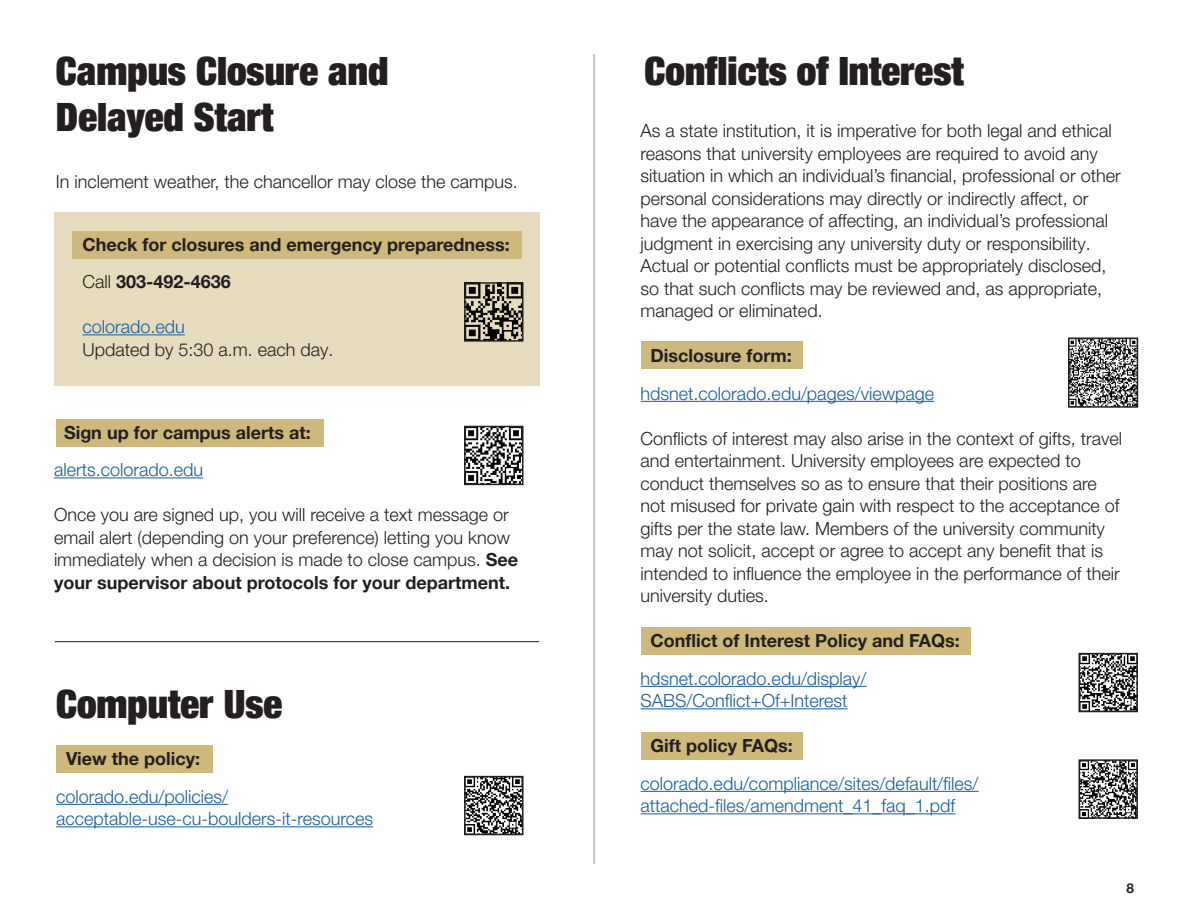
<style>
.page{position:relative;width:1188px;height:918px;background:#fff}
.page>*{position:absolute;margin:0;border:0;box-sizing:border-box;transform-origin:0 0}
.t1{font:900 condensed 39px/46.8px "Helvetica Neue LT Pro";color:#231f20}
.t2{font:300 18px/22.5px "Helvetica Neue LT Pro";color:#231f20}
.t3{font:300 18px/22.5px "Helvetica Neue LT Pro";color:#175d9e}
.t4{font:700 18px/37.5px "Helvetica Neue LT Pro";color:#231f20}
.t5{font:700 13.5px "Helvetica Neue LT Pro";color:#231f20}
.s1{font-weight:300}
.s2{font-weight:700}
</style>
<div class="page">
<hr style="left:594px;top:54px;width:1px;height:810px;background:#231f20">
<div style="left:54px;top:212px;width:486px;height:173px;background:#e7dbbd"></div>
<div style="left:72px;top:231px;width:450px;height:27px;background:#cfb87b"></div>
<div style="left:56px;top:420px;width:268px;height:27px;background:#cfb87b"></div>
<div style="left:56px;top:746px;width:157px;height:27px;background:#cfb87b"></div>
<div style="left:641px;top:341px;width:161px;height:27px;background:#cfb87b"></div>
<div style="left:641px;top:628px;width:329px;height:27px;background:#cfb87b"></div>
<div style="left:641px;top:732px;width:161px;height:27px;background:#cfb87b"></div>
<hr style="left:56px;top:804px;width:172px;height:1px;background:#175d9e">
<hr style="left:56px;top:826px;width:317px;height:1px;background:#175d9e">
<hr style="left:641px;top:401px;width:293px;height:1px;background:#175d9e">
<hr style="left:641px;top:686px;width:226px;height:1px;background:#175d9e">
<hr style="left:641px;top:708px;width:207px;height:1px;background:#175d9e">
<hr style="left:641px;top:791px;width:338px;height:1px;background:#175d9e">
<hr style="left:641px;top:813px;width:314px;height:1px;background:#175d9e">
<hr style="left:54px;top:477px;width:149px;height:1px;background:#175d9e">
<hr style="left:55px;top:641px;width:484px;height:1px;background:#231f20">
<hr style="left:82px;top:334px;width:103px;height:1px;background:#175d9e">
<img style="left:467px;top:429px;width:54px;height:53px">
<div style="left:464px;top:426px;width:60px;height:59px;border:2px solid #231f20"></div>
<img style="left:467px;top:779px;width:54px;height:53px">
<div style="left:464px;top:776px;width:60px;height:59px;border:2px solid #231f20"></div>
<img style="left:467px;top:285px;width:54px;height:54px">
<div style="left:464px;top:282px;width:60px;height:60px;border:2px solid #231f20"></div>
<img style="left:1071px;top:341px;width:64px;height:64px">
<div style="left:1068px;top:338px;width:70px;height:70px;border:2px solid #231f20"></div>
<img style="left:1081px;top:656px;width:54px;height:53px">
<div style="left:1078px;top:653px;width:60px;height:59px;border:2px solid #231f20"></div>
<img style="left:1081px;top:762px;width:54px;height:54px">
<div style="left:1078px;top:759px;width:60px;height:60px;border:2px solid #231f20"></div>
<h1 class="t1" style="left:56px;top:46px;width:334px">Campus Closure and<br>Delayed Start</h1>
<p class="t2" style="left:56px;top:170px;width:463px">In inclement weather, the chancellor may close the campus.</p>
<p class="t4" style="left:82px;top:225px;width:429px">Check for closures and emergency preparedness:<br><span class="s1">Call</span> 303-492-4636</p>
<p class="t3" style="left:82px;top:315px;width:104px">colorado.edu</p>
<p class="t2" style="left:82px;top:338px;width:253px">Updated by 5:30 a.m. each day.</p>
<p class="t4" style="left:64px;top:413px;width:248px">Sign up for campus alerts at:</p>
<p class="t3" style="left:54px;top:458px;width:151px">alerts.colorado.edu</p>
<p class="t2" style="left:54px;top:503px;width:466px">Once you are signed up, you will receive a text message or email alert (depending on your preference) letting you know immediately when a decision is made to close campus. <span class="s2">See your supervisor about protocols for your department.</span></p>
<h1 class="t1" style="left:56px;top:679px;width:228px">Computer Use</h1>
<p class="t4" style="left:66px;top:740px;width:135px">View the policy:</p>
<p class="t3" style="left:56px;top:785px;width:319px">colorado.edu/policies/ acceptable-use-cu-boulders-it-resources</p>
<h1 class="t1" style="left:645px;top:46px;width:321px">Conflicts of Interest</h1>
<p class="t2" style="left:641px;top:119px;width:482px">As a state institution, it is imperative for both legal and ethical reasons that university employees are required to avoid any situation in which an individual’s financial, professional or other personal considerations may directly or indirectly affect, or have the appearance of affecting, an individual’s professional judgment in exercising any university duty or responsibility.<br>Actual or potential conflicts must be appropriately disclosed, so that such conflicts may be reviewed and, as appropriate, managed or eliminated.</p>
<p class="t4" style="left:651px;top:336px;width:143px">Disclosure form:</p>
<p class="t3" style="left:641px;top:382px;width:295px">hdsnet.colorado.edu/pages/viewpage</p>
<p class="t2" style="left:641px;top:427px;width:483px">Conflicts of interest may also arise in the context of gifts, travel and entertainment. University employees are expected to conduct themselves so as to ensure that their positions are not misused for private gain with respect to the acceptance of gifts per the state law. Members of the university community may not solicit, accept or agree to accept any benefit that is intended to influence the employee in the performance of their university duties.</p>
<p class="t4" style="left:651px;top:621px;width:311px">Conflict of Interest Policy and FAQs:</p>
<p class="t3" style="left:641px;top:667px;width:228px">hdsnet.colorado.edu/display/<br>SABS/Conflict+Of+Interest</p>
<p class="t4" style="left:651px;top:726px;width:144px">Gift policy FAQs:</p>
<p class="t3" style="left:641px;top:772px;width:340px">colorado.edu/compliance/sites/default/files/ attached-files/amendment_41_faq_1.pdf</p>
<p class="t5" style="left:1126px;top:880px;width:9px">8</p>
</div>
